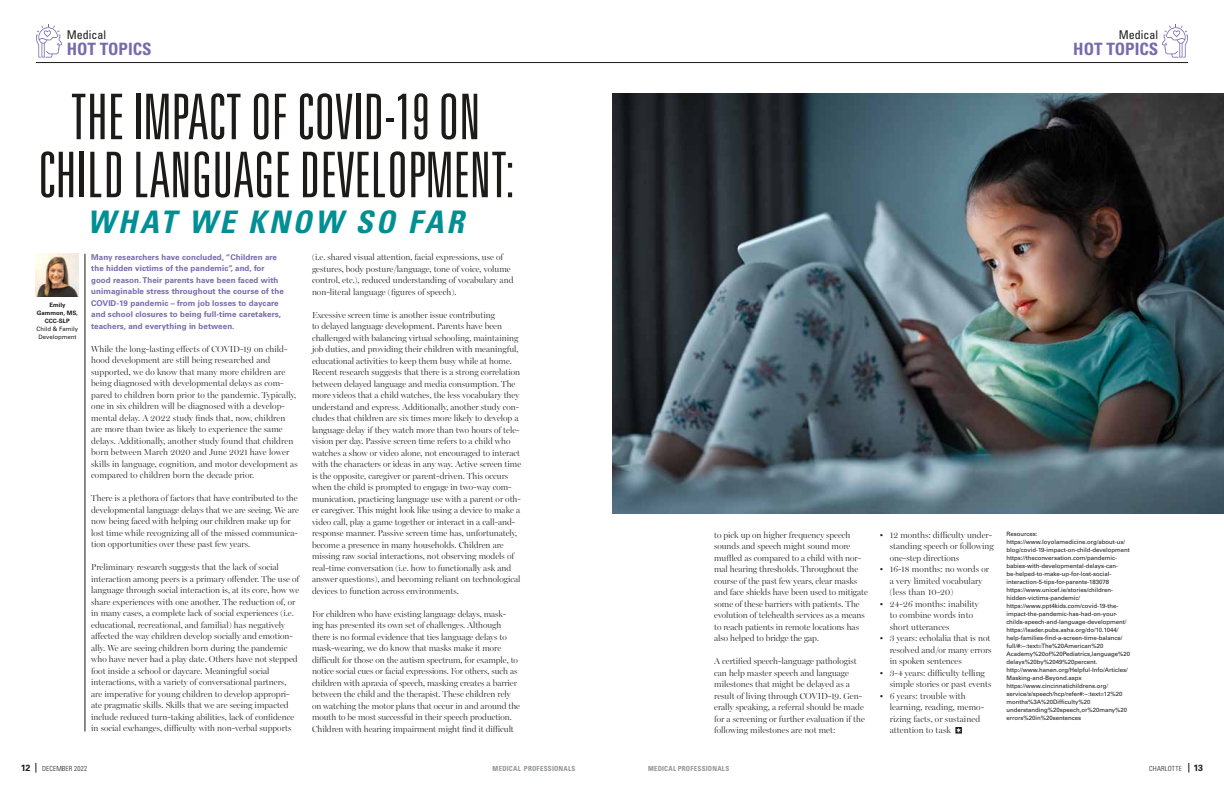
<style>
.page{position:relative;width:1224px;height:792px;background:#fff}
.page>*{position:absolute;margin:0;border:0;box-sizing:border-box;transform-origin:0 0}
.t1{font:300 ultra-condensed 63px/58px "Univers LT Std";color:#1c1b1a;text-align:center}
.t2{font:italic 700 condensed 31.1px "Univers LT Std";letter-spacing:.1em;color:#028f94}
.t3{font:700 condensed 17px "Univers LT Std";color:#786aab}
.t4{font:condensed 12px "Univers LT Std";color:#1c1b1a}
.t5{font:700 9px "Univers LT Std";color:#1c1b1a}
.t6{font:300 8.8px/11.5px "Miller Banner";color:#1c1b1a}
.t7{font:700 8px/11.5px "Univers LT Std";letter-spacing:.01em;color:#786aab}
.t8{font:700 condensed 7px "Univers LT Std";letter-spacing:.035em;color:#949696}
.t9{font:300 condensed 7px "Univers LT Std";letter-spacing:.03em;color:#1c1b1a}
.t10{font:6px/8px "Univers LT Std";color:#1c1b1a}
.t11{font:700 6px/8px "Univers LT Std";color:#1c1b1a;text-align:center}
</style>
<div class="page">
<hr style="left:36px;top:62px;width:576px;height:1px;background:#1c1b1a">
<svg style="left:36px;top:24px;width:26px;height:34px"></svg>
<hr style="left:612px;top:62px;width:576px;height:1px;background:#1c1b1a">
<svg style="left:1162px;top:24px;width:26px;height:34px"></svg>
<img style="left:36px;top:254px;width:43px;height:43px">
<hr style="left:85px;top:254px;width:1px;height:478px;background:#1c1b1a">
<svg style="left:955px;top:727px;width:7px;height:7px"></svg>
<img style="left:612px;top:94px;width:612px;height:420px">
<h3 class="t4" style="left:67px;top:27px;width:41px">Medical</h3>
<h3 class="t3" style="left:67px;top:38px;width:87px">HOT TOPICS</h3>
<h1 class="t1" style="left:38px;top:88px;width:478px">THE IMPACT OF COVID-19 ON<br>CHILD LANGUAGE DEVELOPMENT:</h1>
<h2 class="t2" style="left:87px;top:203px;width:378px">WHAT WE KNOW SO FAR</h2>
<p class="t7" style="left:91px;top:251px;width:194px">Many researchers have concluded, “Children are the hidden victims of the pandemic”, and, for good reason. Their parents have been faced with unimaginable stress throughout the course of the COVID-19 pandemic – from job losses to daycare and school closures to being full-time caretakers, teachers, and everything in between.</p>
<p class="t6" style="left:91px;top:343px;width:208px">While the long-lasting effects of COVID-19 on child&shy;hood development are still being researched and supported, we do know that many more children are being diagnosed with developmental delays as com&shy;pared to children born prior to the pandemic. Typically, one in six children will be diagnosed with a develop&shy;mental delay. A 2022 study finds that, now, children are more than twice as likely to experience the same delays. Additionally, another study found that children born between March 2020 and June 2021 have lower skills in language, cognition, and motor development as compared to children born the decade prior.</p>
<p class="t6" style="left:91px;top:492px;width:209px">There is a plethora of factors that have contributed to the developmental language delays that we are seeing. We are now being faced with helping our children make up for lost time while recognizing all of the missed communica&shy;tion opportunities over these past few years.</p>
<p class="t6" style="left:91px;top:561px;width:210px">Preliminary research suggests that the lack of social interaction among peers is a primary offender. The use of language through social interaction is, at its core, how we share experiences with one another. The reduction of, or in many cases, a complete lack of social experiences (i.e. educational, recreational, and familial) has negatively affected the way children develop socially and emotion&shy;ally. We are seeing children born during the pandemic who have never had a play date. Others have not stepped foot inside a school or daycare. Meaningful social interactions, with a variety of conversational partners, are imperative for young children to develop appropri&shy;ate pragmatic skills. Skills that we are seeing impacted include reduced turn-taking abilities, lack of confidence in social exchanges, difficulty with non-verbal supports</p>
<p class="t6" style="left:312px;top:252px;width:203px">(i.e. shared visual attention, facial expressions, use of gestures, body posture/language, tone of voice, volume control, etc.), reduced understanding of vocabulary and non-literal language (figures of speech).</p>
<p class="t6" style="left:312px;top:309px;width:211px">Excessive screen time is another issue contributing<br>to delayed language development. Parents have been challenged with balancing virtual schooling, maintaining job duties, and providing their children with meaningful, educational activities to keep them busy while at home.<br>Recent research suggests that there is a strong correlation between delayed language and media consumption. The more videos that a child watches, the less vocabulary they understand and express. Additionally, another study con&shy;cludes that children are six times more likely to develop a language delay if they watch more than two hours of tele&shy;vision per day. Passive screen time refers to a child who watches a show or video alone, not encouraged to interact with the characters or ideas in any way. Active screen time is the opposite, caregiver or parent-driven. This occurs when the child is prompted to engage in two-way com&shy;munication, practicing language use with a parent or oth&shy;er caregiver. This might look like using a device to make a video call, play a game together or interact in a call-and&shy;response manner. Passive screen time has, unfortunately, become a presence in many households. Children are missing raw social interactions, not observing models of real-time conversation (i.e. how to functionally ask and answer questions), and becoming reliant on technological devices to function across environments.</p>
<p class="t6" style="left:312px;top:608px;width:210px">For children who have existing language delays, mask&shy;ing has presented its own set of challenges. Although there is no formal evidence that ties language delays to mask-wearing, we do know that masks make it more difficult for those on the autism spectrum, for example, to notice social cues or facial expressions. For others, such as children with apraxia of speech, masking creates a barrier between the child and the therapist. These children rely on watching the motor plans that occur in and around the mouth to be most successful in their speech production.<br>Children with hearing impairment might find it difficult</p>
<p class="t11" style="left:37px;top:301px;width:43px">Emily<br>Gammon, MS,<br>CCC-SLP</p>
<p class="t10" style="left:37px;top:325px;width:43px">Child &amp; Family<br>Development</p>
<h3 class="t4" style="left:1119px;top:27px;width:41px">Medical</h3>
<h3 class="t3" style="left:1073px;top:38px;width:87px">HOT TOPICS</h3>
<p class="t6" style="left:714px;top:529px;width:155px">to pick up on higher frequency speech sounds and speech might sound more muffled as compared to a child with nor&shy;mal hearing thresholds. Throughout the course of the past few years, clear masks and face shields have been used to mitigate some of these barriers with patients. The evolution of telehealth services as a means to reach patients in remote locations has also helped to bridge the gap.</p>
<p class="t6" style="left:714px;top:656px;width:152px">A certified speech-language pathologist can help master speech and language milestones that might be delayed as a result of living through COVID-19. Gen&shy;erally speaking, a referral should be made for a screening or further evaluation if the following milestones are not met:</p>
<p class="t6" style="left:890px;top:529px;width:105px;text-indent:-10px">• 12 months: difficulty under&shy;standing speech or following one-step directions</p>
<p class="t6" style="left:890px;top:564px;width:101px;text-indent:-10px">• 16-18 months: no words or a very limited vocabulary (less than 10-20)</p>
<p class="t6" style="left:890px;top:598px;width:90px;text-indent:-10px">• 24-26 months: inability to combine words into short utterances</p>
<p class="t6" style="left:890px;top:633px;width:103px;text-indent:-10px">• 3 years: echolalia that is not resolved and/or many errors in spoken sentences</p>
<p class="t6" style="left:890px;top:667px;width:103px;text-indent:-10px">• 3-4 years: difficulty telling simple stories or past events</p>
<p class="t6" style="left:890px;top:690px;width:96px;text-indent:-10px">• 6 years: trouble with learning, reading, memo&shy;rizing facts, or sustained attention to task</p>
<p class="t10" style="left:1007px;top:530px;width:125px">Resources: https://www.loyolamedicine.org/about-us/ blog/covid-19-impact-on-child-development https://theconversation.com/pandemic&shy;babies-with-developmental-delays-can&shy;be-helped-to-make-up-for-lost-social&shy;interaction-5-tips-for-parents-183078 https://www.unicef.ie/stories/children&shy;hidden-victims-pandemic/ https://www.ppt4kids.com/covid-19-the&shy;impact-the-pandemic-has-had-on-your&shy;childs-speech-and-language-development/ https://leader.pubs.asha.org/do/10.1044/ help-families-find-a-screen-time-balance/ full/#:~:text=The%20American%20<br>Academy%20of%20Pediatrics,language%20 delays%20by%2049%20percent. http://www.hanen.org/Helpful-Info/Articles/ Masking-and-Beyond.aspx https://www.cincinnatichildrens.org/ service/s/speech/hcp/refer#:~:text=12%20 months%3A%20Difficulty%20 understanding%20speech,or%20many%20 errors%20in%20sentences</p>
<p class="t5" style="left:21px;top:763px;width:11px">12</p>
<p class="t9" style="left:42px;top:764px;width:47px">DECEMBER 2022</p>
<p class="t8" style="left:493px;top:764px;width:84px">MEDICAL PROFESSIONALS</p>
<p class="t8" style="left:648px;top:764px;width:83px">MEDICAL PROFESSIONALS</p>
<p class="t9" style="left:1149px;top:764px;width:34px">CHARLOTTE</p>
<p class="t5" style="left:1193px;top:763px;width:11px">13</p>
</div>
